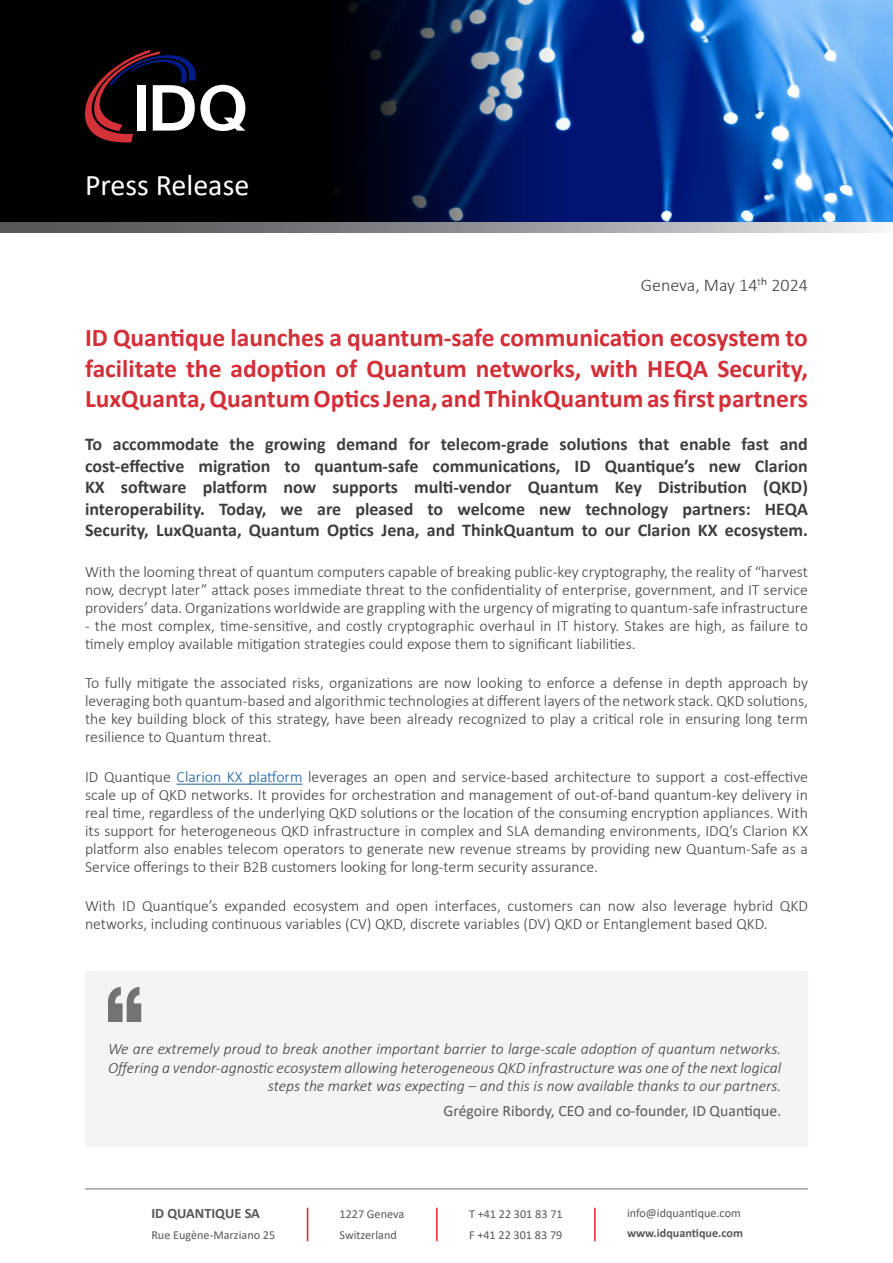
<style>
.page{position:relative;width:893px;height:1263px;background:#fff}
.page>*{position:absolute;margin:0;border:0;box-sizing:border-box;transform-origin:0 0}
.t1{font:30px "Calibri";color:#fff}
.t2{font:700 25.5px/30.6px "Calibri";color:#d32f38;text-align:justify}
.t3{font:700 18px/21.6px "Calibri";color:#3e3e3f;text-align:justify}
.t4{font:300 18px "Calibri";color:#413f41}
.t5{font:300 15.75px/18px "Calibri";color:#413f41;text-align:justify}
.t6{font:italic 300 15.75px/18.8px "Calibri";color:#413f41;text-align:right}
.t7{font:15.75px "Calibri";color:#57585a}
.t8{font:700 14.25px "Calibri";color:#57585a}
.t9{font:12.15px/20.1px "Calibri";color:#57585a}
.s1{color:#175d9e}
.s2{font-weight:700}
</style>
<div class="page">
<img style="left:0;top:0;width:893px;height:223px">
<svg style="left:0;top:223px;width:885px;height:10px;background:#919295"></svg>
<hr style="left:177px;top:784px;width:125px;height:1px;background:#175d9e">
<svg style="left:85px;top:50px;width:160px;height:92px"></svg>
<hr style="left:85px;top:1188px;width:723px;height:1px;background:#6c6d70">
<hr style="left:307px;top:1208px;width:1px;height:33px;background:#ee1b2d">
<hr style="left:436px;top:1208px;width:2px;height:33px;background:#ee1b2d">
<hr style="left:594px;top:1208px;width:2px;height:33px;background:#ee1b2d">
<div style="left:85px;top:971px;width:723px;height:175px;background:#f6f3f4"></div>
<svg style="left:108px;top:987px;width:33px;height:35px"></svg>
<p class="t1" style="left:85px;top:164px;width:166px">Press Release</p>
<p class="t4" style="left:641px;top:274px;width:169px">Geneva, May 14<sup>t</sup>h 2024</p>
<p class="t2" style="left:85px;top:322px;width:724px">ID Quantique launches a quantum-safe communication ecosystem to facilitate the adoption of Quantum networks, with HEQA Security, LuxQuanta, Quantum Optics Jena, and ThinkQuantum as first partners</p>
<p class="t3" style="left:85px;top:433px;width:724px">To accommodate the growing demand for telecom-grade solutions that enable fast and cost-effective migration to quantum-safe communications, ID Quantique’s new Clarion KX software platform now supports multi-vendor Quantum Key Distribution (QKD) interoperability. Today, we are pleased to welcome new technology partners: HEQA Security, LuxQuanta, Quantum Optics Jena, and ThinkQuantum to our Clarion KX ecosystem.</p>
<p class="t5" style="left:85px;top:562px;width:724px">With the looming threat of quantum computers capable of breaking public-key cryptography, the reality of “harvest now, decrypt later” attack poses immediate threat to the confidentiality of enterprise, government, and IT service providers’ data. Organizations worldwide are grappling with the urgency of migrating to quantum-safe infrastructure</p>
<p class="t5" style="left:85px;top:616px;width:724px">- the most complex, time-sensitive, and costly cryptographic overhaul in IT history. Stakes are high, as failure to timely employ available mitigation strategies could expose them to significant liabilities.</p>
<p class="t5" style="left:85px;top:674px;width:724px">To fully mitigate the associated risks, organizations are now looking to enforce a defense in depth approach by leveraging both quantum-based and algorithmic technologies at different layers of the network stack. QKD solutions, the key building block of this strategy, have been already recognized to play a critical role in ensuring long term resilience to Quantum threat.</p>
<p class="t5" style="left:85px;top:768px;width:724px">ID Quantique <span class="s1">Clarion KX platform</span> leverages an open and service-based architecture to support a cost-effective scale up of QKD networks. It provides for orchestration and management of out-of-band quantum-key delivery in real time, regardless of the underlying QKD solutions or the location of the consuming encryption appliances. With its support for heterogeneous QKD infrastructure in complex and SLA demanding environments, IDQ’s Clarion KX platform also enables telecom operators to generate new revenue streams by providing new Quantum-Safe as a Service offerings to their B2B customers looking for long-term security assurance.</p>
<p class="t5" style="left:85px;top:897px;width:724px">With ID Quantique’s expanded ecosystem and open interfaces, customers can now also leverage hybrid QKD networks, including continuous variables (CV) QKD, discrete variables (DV) QKD or Entanglement based QKD.</p>
<p class="t6" style="left:108px;top:1039px;width:675px">We are extremely proud to break another important barrier to large-scale adoption of quantum networks.<br>Offering a vendor-agnostic ecosystem allowing heterogeneous QKD infrastructure was one of the next logical steps the market was expecting – and this is now available thanks to our partners.</p>
<p class="t7" style="left:444px;top:1100px;width:339px">Grégoire Ribordy, CEO and co-founder, ID Quantique.</p>
<p class="t8" style="left:151px;top:1203px;width:110px">ID QUANTIQUE SA</p>
<p class="t9" style="left:151px;top:1224px;width:125px">Rue Eugène-Marziano 25</p>
<p class="t9" style="left:339px;top:1204px;width:66px">1227 Geneva</p>
<p class="t9" style="left:339px;top:1224px;width:59px">Switzerland</p>
<p class="t9" style="left:469px;top:1204px;width:95px">T +41 22 301 83 71</p>
<p class="t9" style="left:469px;top:1224px;width:95px">F +41 22 301 83 79</p>
<p class="t9" style="left:627px;top:1202px;width:118px">info@idquantique.com <span class="s2">www.idquantique.com</span></p>
</div>
